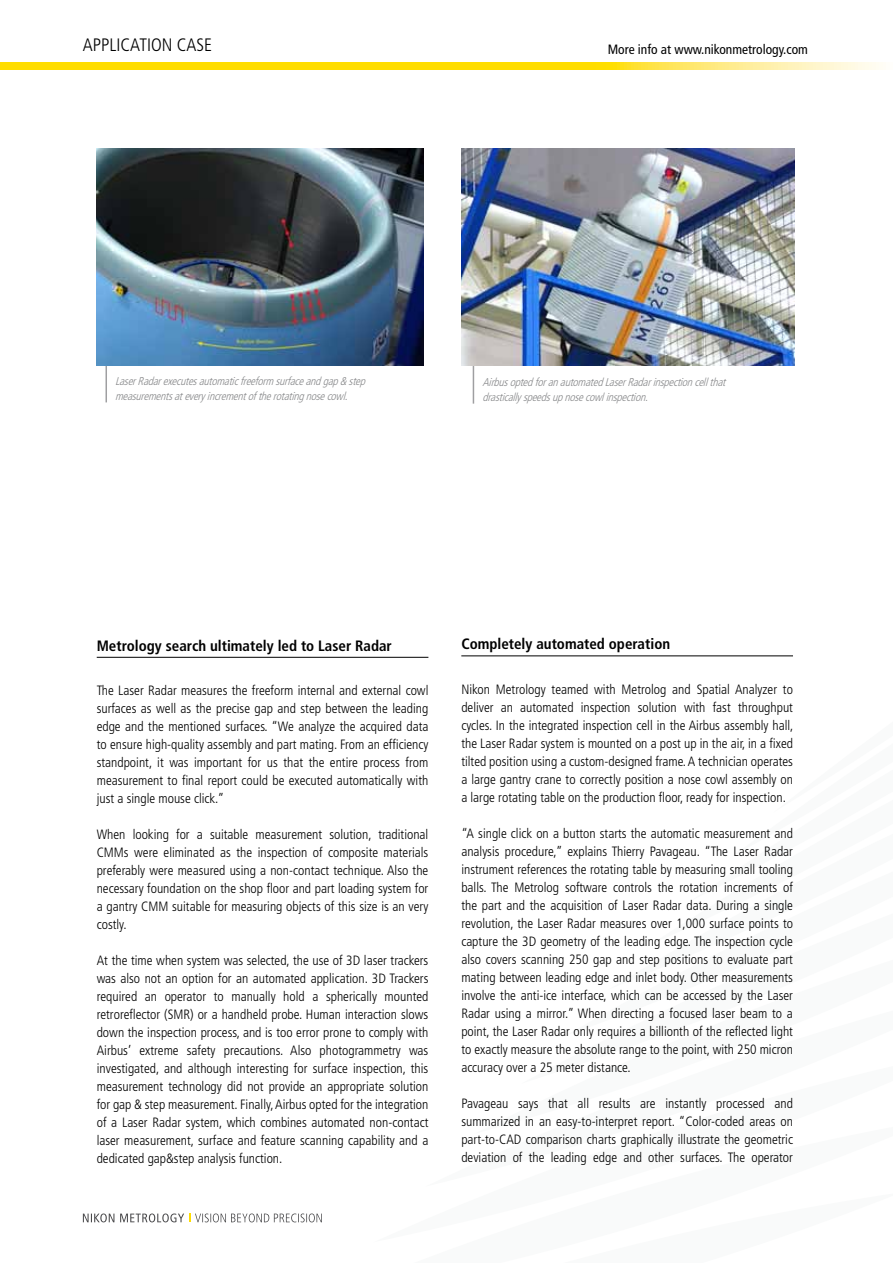
<style>
.page{position:relative;width:893px;height:1263px;background:#fff}
.page>*{position:absolute;margin:0;border:0;box-sizing:border-box;transform-origin:0 0}
.t1{font:300 condensed 18px "Frutiger LT Std";color:#000}
.t2{font:700 condensed 15px "Frutiger LT Std";color:#000}
.t3{font:300 condensed 13.5px/18px "Frutiger LT Std";color:#000;text-align:justify}
.t4{font:condensed 13.5px "Frutiger LT Std";color:#000}
.t5{font:italic 300 condensed 11.25px/15px "Frutiger LT Std";color:#87888a}
</style>
<div class="page">
<svg style="left:83px;top:1213px;width:239px;height:9px"></svg>
<svg style="left:0;top:63px;width:883px;height:7px;background:#ffe22d"></svg>
<hr style="left:97px;top:657px;width:331px;height:1px;background:#000">
<hr style="left:461px;top:655px;width:332px;height:1px;background:#000">
<hr style="left:473px;top:336px;width:1px;height:68px;background:#87888a">
<img style="left:461px;top:149px;width:333px;height:217px">
<hr style="left:105px;top:340px;width:2px;height:62px;background:#87888a">
<img style="left:97px;top:149px;width:326px;height:217px">
<h1 class="t1" style="left:83px;top:34px;width:131px">Application case</h1>
<p class="t4" style="left:608px;top:41px;width:202px">More info at www.nikonmetrology.com</p>
<p class="t5" style="left:115px;top:374px;width:255px">LaserRadarexecutesautomaticfreeform surfaceandgap&amp;step measurementsateveryincrementoftherotatingnosecowl.</p>
<p class="t5" style="left:483px;top:375px;width:248px">AirbusoptedforanautomatedLaserRadarinspectioncellthat drasticallyspeedsupnosecowlinspection.</p>
<p class="t2" style="left:97px;top:636px;width:297px">Metrology search ultimately led to Laser Radar</p>
<p class="t3" style="left:97px;top:681px;width:333px">The Laser Radar measures the freeform internal and external cowl surfaces as well as the precise gap and step between the leading edge and the mentioned surfaces. “We analyze the acquired data to ensure high-quality assembly and part mating. From an efficiency standpoint, it was important for us that the entire process from measurement to final report could be executed automatically with just a single mouse click.”</p>
<p class="t3" style="left:97px;top:825px;width:333px">When looking for a suitable measurement solution, traditional CMMs were eliminated as the inspection of composite materials preferably were measured using a non-contact technique. Also the necessary foundation on the shop floor and part loading system for a gantry CMM suitable for measuring objects of this size is an very costly.</p>
<p class="t3" style="left:97px;top:951px;width:333px">At the time when system was selected, the use of 3D laser trackers was also not an option for an automated application. 3D Trackers required an operator to manually hold a spherically mounted retroreflector (SMR) or a handheld probe. Human interaction slows down the inspection process, and is too error prone to comply with Airbus’ extreme safety precautions. Also photogrammetry was investigated, and although interesting for surface inspection, this measurement technology did not provide an appropriate solution for gap &amp; step measurement. Finally, Airbus opted for the integration of a Laser Radar system, which combines automated non-contact laser measurement, surface and feature scanning capability and a dedicated gap&amp;step analysis function.</p>
<p class="t2" style="left:461px;top:635px;width:210px">Completely automated operation</p>
<p class="t3" style="left:461px;top:680px;width:334px">N ikon Metrology teamed with Metrolog and Spatial Analyzer to deliver an automated inspection solution with fast throughput cycles. I n the integrated inspection cell in the Airbus assembly hall, the Laser Radar system is mounted on a post up in the air, in a fixed tilted position using a custom-designed frame. A technician operates a large gantry crane to correctly position a nose cowl assembly on a large rotating table on the production floor, ready for inspection.</p>
<p class="t3" style="left:461px;top:824px;width:333px">“A single click on a button starts the automatic measurement and analysis procedure,” explains Thierry Pavageau. “The Laser Radar instrument references the rotating table by measuring small tooling balls. The Metrolog software controls the rotation increments of the part and the acquisition of Laser Radar data. During a single revolution, the Laser Radar measures over 1,000 surface points to capture the 3D geometry of the leading edge. The inspection cycle also covers scanning 250 gap and step positions to evaluate part mating between leading edge and inlet body. Other measurements involve the anti-ice interface, which can be accessed by the Laser Radar using a mirror.” When directing a focused laser beam to a point, the Laser Radar only requires a billionth of the reflected light to exactly measure the absolute range to the point, with 250 micron accuracy over a 25 meter distance.</p>
<p class="t3" style="left:461px;top:1094px;width:333px">Pavageau says that all results are instantly processed and summarized in an easy-to-interpret report. “Color-coded areas on part-to-CAD comparison charts graphically illustrate the geometric deviation of the leading edge and other surfaces. The operator</p>
</div>
